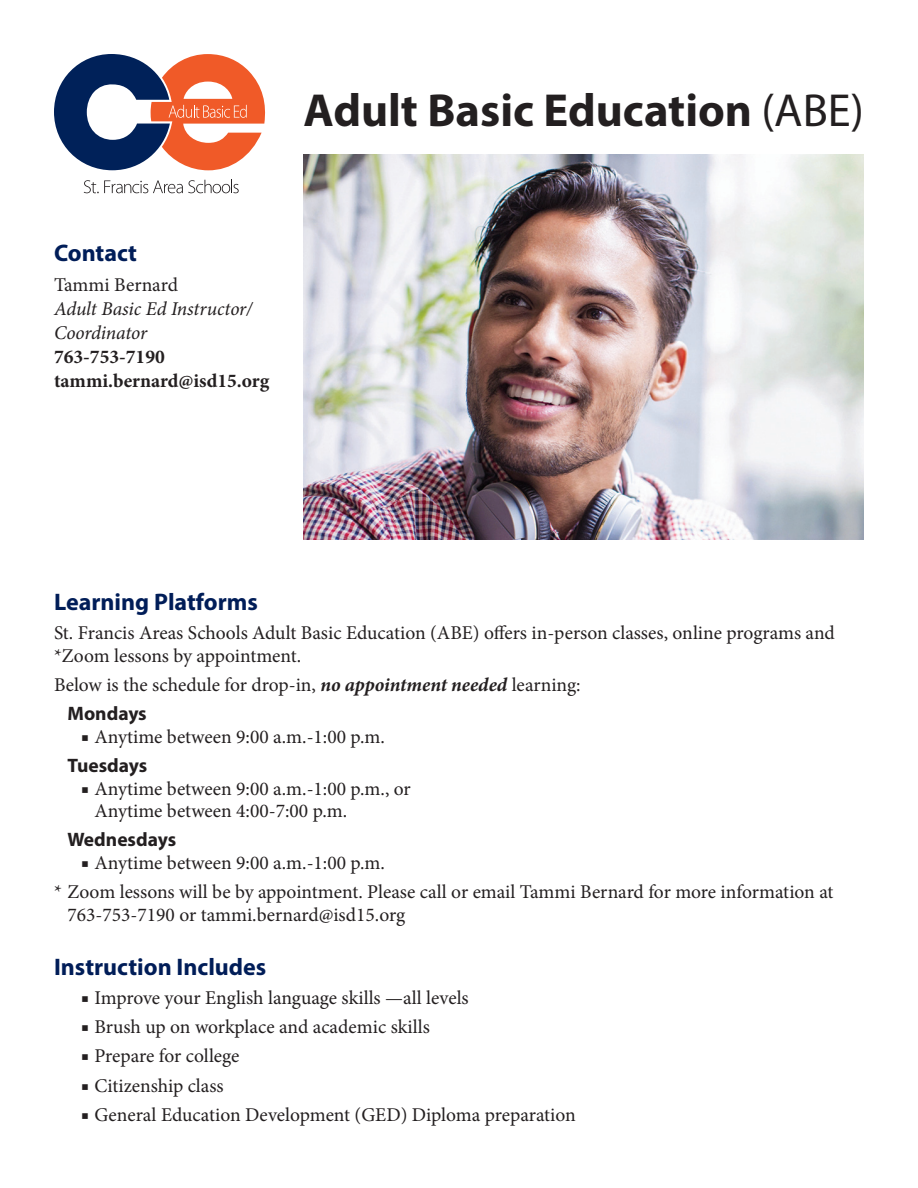
<style>
.page{position:relative;width:918px;height:1188px;background:#fff}
.page>*{position:absolute;margin:0;border:0;box-sizing:border-box;transform-origin:0 0}
.Body{font:700 46.5px "Myriad Pro";color:#231f20}
.Body-2{font:700 24px "Myriad Pro";color:#001d58}
.Body-3{font:19.5px/22.5px "Minion Pro";color:#231f20}
.Body-4{font:700 19.5px "Minion Pro";color:#231f20}
.Body-5{font:italic 19.5px/24px "Minion Pro";letter-spacing:-.01em;color:#231f20}
.Body-6{font:700 19.5px "Myriad Pro";color:#231f20}
.s1{font-weight:400}
.s2{font-weight:700;font-style:italic}
</style>
<div class="page">
<svg style="left:84px;top:180px;width:155px;height:13px"></svg>
<svg style="left:54px;top:54px;width:212px;height:116px"></svg>
<img style="left:303px;top:154px;width:561px;height:386px">
<p class="Body" style="left:303px;top:80px;width:562px">Adult Basic Education <span class="s1">(ABE)</span></p>
<p class="Body-2" style="left:54px;top:237px;width:85px">Contact</p>
<p class="Body-3" style="left:54px;top:274px;width:125px">Tammi Bernard</p>
<p class="Body-5" style="left:54px;top:297px;width:200px">Adult Basic Ed Instructor/<br>Coordinator</p>
<p class="Body-4" style="left:54px;top:343px;width:112px">763-753-7190</p>
<p class="Body-4" style="left:54px;top:367px;width:217px">tammi.bernard@isd15.org</p>
<p class="Body-2" style="left:54px;top:586px;width:205px">Learning Platforms</p>
<p class="Body-3" style="left:54px;top:622px;width:782px">St. Francis Areas Schools Adult Basic Education (ABE) offers in-person classes, online programs and *Zoom lessons by appointment.</p>
<p class="Body-3" style="left:54px;top:674px;width:528px">Below is the schedule for drop-in, <span class="s2">no appointment needed</span> learning:</p>
<p class="Body-6" style="left:68px;top:701px;width:81px">Mondays</p>
<p class="Body-3" style="left:81px;top:725px;width:306px">■ Anytime between 9:00 a.m.-1:00 p.m.</p>
<p class="Body-6" style="left:68px;top:753px;width:81px">Tuesdays</p>
<p class="Body-3" style="left:94px;top:777px;width:318px;text-indent:-14px">■ Anytime between 9:00 a.m.-1:00 p.m., or<br>Anytime between 4:00-7:00 p.m.</p>
<p class="Body-6" style="left:68px;top:827px;width:110px">Wednesdays</p>
<p class="Body-3" style="left:81px;top:851px;width:306px">■ Anytime between 9:00 a.m.-1:00 p.m.</p>
<p class="Body-3" style="left:68px;top:881px;width:768px;text-indent:-14px">* Zoom lessons will be by appointment. Please call or email Tammi Bernard for more information at<br>763-753-7190 or tammi.bernard@isd15.org</p>
<p class="Body-2" style="left:54px;top:951px;width:214px">Instruction Includes</p>
<p class="Body-3" style="left:81px;top:986px;width:389px">■ Improve your English language skills —all levels</p>
<p class="Body-3" style="left:81px;top:1016px;width:350px">■ Brush up on workplace and academic skills</p>
<p class="Body-3" style="left:81px;top:1045px;width:160px">■ Prepare for college</p>
<p class="Body-3" style="left:81px;top:1074px;width:144px">■ Citizenship class</p>
<p class="Body-3" style="left:81px;top:1103px;width:496px">■ General Education Development (GED) Diploma preparation</p>
</div>
